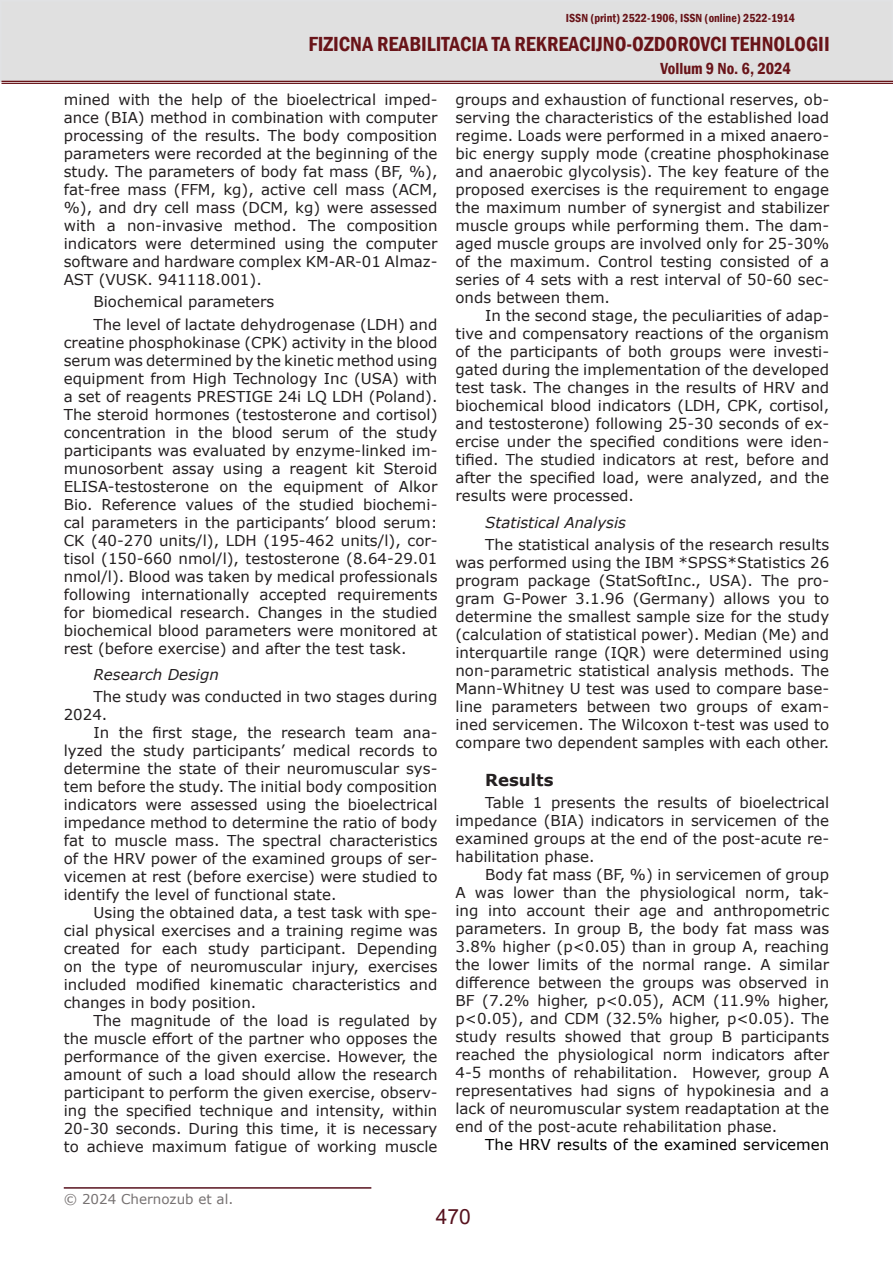
<style>
.page{position:relative;width:893px;height:1263px;background:#fff}
.page>*{position:absolute;margin:0;border:0;box-sizing:border-box;transform-origin:0 0}
.t1{font:600 condensed 21px "Franklin Gothic";color:#691419}
.t2{font:21px "Arial";color:#57121e}
.t3{font:600 condensed 16.5px "Franklin Gothic";color:#691419}
.t4{font:700 16.5px "Verdana";color:#231f20}
.t5{font:15px/18px "Verdana";color:#231f20;text-align:justify}
.t6{font:15px "Verdana";color:#000}
.t7{font:italic 15px "Verdana";color:#231f20}
.Обычный{font:13.5px "Verdana";color:#767171}
.t8{font:600 condensed 12px "Franklin Gothic";color:#691419}
</style>
<div class="page">
<div style="left:0;top:0;width:893px;height:82px;background:#e0e0e0;border:2px solid #e1e2e4"></div>
<hr style="left:2px;top:81px;width:891px;height:1px;background:#691419">
<hr style="left:2px;top:83px;width:891px;height:1px;background:#691419">
<hr style="left:64px;top:1187px;width:307px;height:2px;background:#57121e">
<p class="t8" style="left:566px;top:10px;width:230px">ISSN (print) 2522-1906, ISSN (online) 2522-1914</p>
<h1 class="t1" style="left:308px;top:30px;width:523px">FIZICNA REABILITACIA TA REKREACIJNO-OZDOROVCI TEHNOLOGII</h1>
<p class="t3" style="left:661px;top:57px;width:132px">Vollum 9 No. 6, 2024</p>
<p class="t5" style="left:64px;top:90px;width:375px">mined with the help of the bioelectrical imped&shy;ance (BIA) method in combination with computer processing of the results. The body composition parameters were recorded at the beginning of the study. The parameters of body fat mass (BF, %), fat-free mass (FFM, kg), active cell mass (ACM, %), and dry cell mass (DCM, kg) were assessed with a non-invasive method. The composition indicators were determined using the computer software and hardware complex KM-AR-01 Almaz-AST (VUSK. 941118.001).</p>
<p class="t5" style="left:94px;top:293px;width:182px">Biochemical parameters</p>
<p class="t5" style="left:64px;top:315px;width:375px;text-indent:30px">The level of lactate dehydrogenase (LDH) and creatine phosphokinase (CPK) activity in the blood serum was determined by the kinetic method using equipment from High Technology Inc (USA) with a set of reagents PRESTIGE 24i LQ LDH (Poland).<br>The steroid hormones (testosterone and cortisol) concentration in the blood serum of the study participants was evaluated by enzyme-linked im&shy;munosorbent assay using a reagent kit Steroid ELISA-testosterone on the equipment of Alkor Bio. Reference values of the studied biochemi&shy;cal parameters in the participants’ blood serum:<br>CK (40-270 units/l), LDH (195-462 units/l), cor&shy;tisol (150-660 nmol/l), testosterone (8.64-29.01 nmol/l). Blood was taken by medical professionals following internationally accepted requirements for biomedical research. Changes in the studied biochemical blood parameters were monitored at rest (before exercise) and after the test task.</p>
<p class="t7" style="left:94px;top:664px;width:127px">Research Design</p>
<p class="t5" style="left:64px;top:688px;width:375px;text-indent:30px">The study was conducted in two stages during<br>2024.</p>
<p class="t5" style="left:64px;top:724px;width:375px;text-indent:30px">In the first stage, the research team ana&shy;lyzed the study participants’ medical records to determine the state of their neuromuscular sys&shy;tem before the study. The initial body composition indicators were assessed using the bioelectrical impedance method to determine the ratio of body fat to muscle mass. The spectral characteristics of the HRV power of the examined groups of ser&shy;vicemen at rest (before exercise) were studied to identify the level of functional state.</p>
<p class="t5" style="left:64px;top:904px;width:375px;text-indent:30px">Using the obtained data, a test task with spe&shy;cial physical exercises and a training regime was created for each study participant. Depending on the type of neuromuscular injury, exercises included modified kinematic characteristics and changes in body position.</p>
<p class="t5" style="left:64px;top:1012px;width:375px;text-indent:30px">The magnitude of the load is regulated by the muscle effort of the partner who opposes the performance of the given exercise. However, the amount of such a load should allow the research participant to perform the given exercise, observ&shy;ing the specified technique and intensity, within 20-30 seconds. During this time, it is necessary to achieve maximum fatigue of working muscle</p>
<p class="Обычный" style="left:64px;top:1190px;width:171px">© 2024 Chernozub et al.</p>
<p class="t5" style="left:455px;top:90px;width:375px">groups and exhaustion of functional reserves, ob&shy;serving the characteristics of the established load regime. Loads were performed in a mixed anaero&shy;bic energy supply mode (creatine phosphokinase and anaerobic glycolysis). The key feature of the proposed exercises is the requirement to engage the maximum number of synergist and stabilizer muscle groups while performing them. The dam&shy;aged muscle groups are involved only for 25-30% of the maximum. Control testing consisted of a series of 4 sets with a rest interval of 50-60 sec&shy;onds between them.</p>
<p class="t5" style="left:455px;top:306px;width:375px;text-indent:30px">In the second stage, the peculiarities of adap&shy;tive and compensatory reactions of the organism of the participants of both groups were investi&shy;gated during the implementation of the developed test task. The changes in the results of HRV and biochemical blood indicators (LDH, CPK, cortisol, and testosterone) following 25-30 seconds of ex&shy;ercise under the specified conditions were iden&shy;tified. The studied indicators at rest, before and after the specified load, were analyzed, and the results were processed.</p>
<p class="t7" style="left:485px;top:512px;width:142px">Statistical Analysis</p>
<p class="t5" style="left:455px;top:535px;width:375px;text-indent:30px">The statistical analysis of the research results was performed using the IBM *SPSS*Statistics 26 program package (StatSoftInc., USA). The pro&shy;gram G-Power 3.1.96 (Germany) allows you to determine the smallest sample size for the study (calculation of statistical power). Median (Me) and interquartile range (IQR) were determined using non-parametric statistical analysis methods. The Mann-Whitney U test was used to compare base&shy;line parameters between two groups of exam&shy;ined servicemen. The Wilcoxon t-test was used to compare two dependent samples with each other.</p>
<p class="t4" style="left:485px;top:768px;width:70px">Results</p>
<p class="t5" style="left:455px;top:793px;width:375px;text-indent:30px">Table 1 presents the results of bioelectrical impedance (BIA) indicators in servicemen of the examined groups at the end of the post-acute re&shy;habilitation phase.</p>
<p class="t5" style="left:455px;top:865px;width:375px;text-indent:30px">Body fat mass (BF, %) in servicemen of group A was lower than the physiological norm, tak&shy;ing into account their age and anthropometric parameters. In group B, the body fat mass was 3.8% higher (p&lt;0.05) than in group A, reaching the lower limits of the normal range. A similar difference between the groups was observed in BF (7.2% higher, p&lt;0.05), ACM (11.9% higher, p&lt;0.05), and CDM (32.5% higher, p&lt;0.05). The study results showed that group B participants reached the physiological norm indicators after 4-5 months of rehabilitation. However, group A representatives had signs of hypokinesia and a lack of neuromuscular system readaptation at the end of the post-acute rehabilitation phase.</p>
<p class="t6" style="left:485px;top:1134px;width:345px">The HRV results of the examined servicemen</p>
<h1 class="t2" style="left:436px;top:1202px;width:37px">470</h1>
</div>
